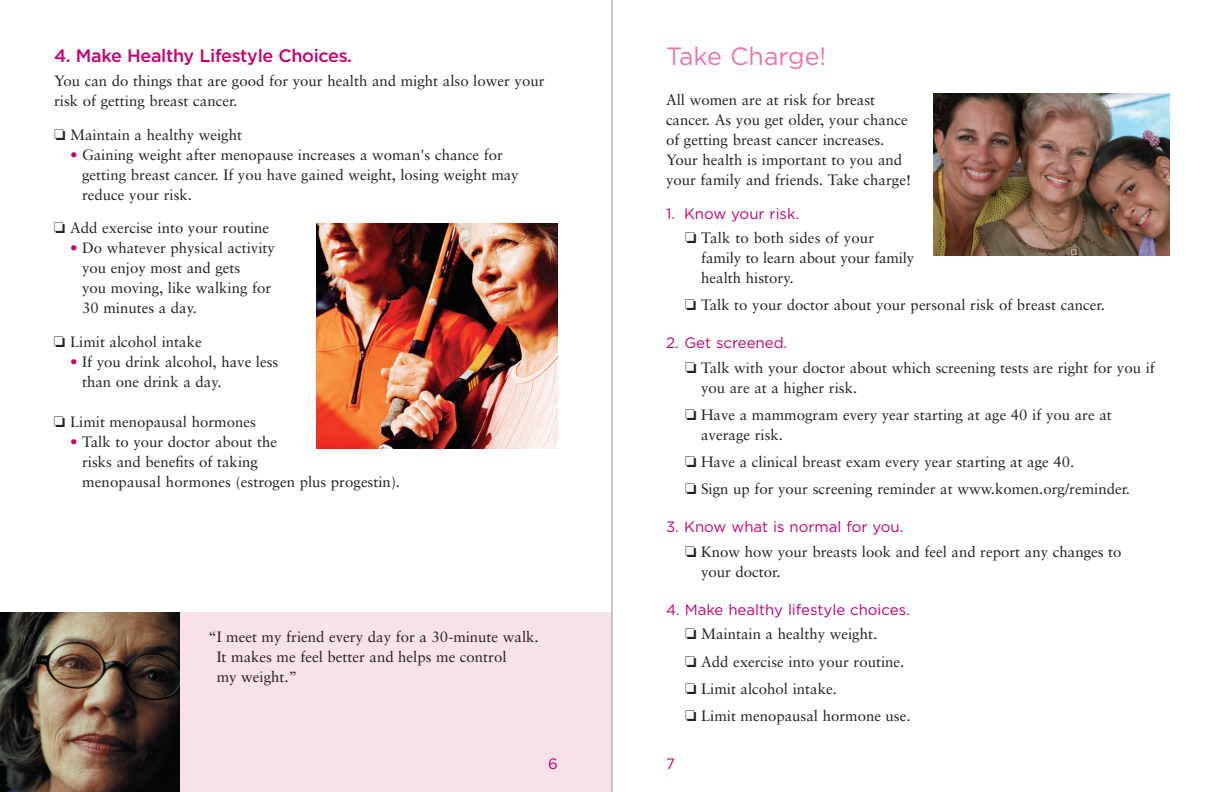
<style>
.page{position:relative;width:1224px;height:792px;background:#fff}
.page>*{position:absolute;margin:0;border:0;box-sizing:border-box;transform-origin:0 0}
.t1{font:25px "Gotham";color:#ea76ae}
.t2{font:500 18px "Gotham";letter-spacing:-.02em;color:#c60170}
.t3{font:15px/20px "Sabon";color:#231f20}
.t4{font:15px "Gotham";color:#c60170}
.s1{color:#c60170}
</style>
<div class="page">
<div style="left:0;top:612px;width:612px;height:180px;background:#f9e1ec"></div>
<img style="left:0;top:612px;width:180px;height:180px">
<img style="left:934px;top:94px;width:236px;height:162px">
<img style="left:316px;top:223px;width:242px;height:225px">
<hr style="left:612px;top:0;width:1px;height:792px;background:#939598">
<p class="t2" style="left:54px;top:45px;width:300px">4. Make Healthy Lifestyle Choices.</p>
<p class="t3" style="left:54px;top:71px;width:492px">You can do things that are good for your health and might also lower your risk of getting breast cancer.</p>
<p class="t3" style="left:54px;top:124px;width:190px">□ Maintain a healthy weight</p>
<p class="t3" style="left:82px;top:144px;width:438px;text-indent:-12px"><span class="s1">•</span> Gaining weight after menopause increases a woman's chance for getting breast cancer. If you have gained weight, losing weight may reduce your risk.</p>
<p class="t3" style="left:54px;top:218px;width:217px">□ Add exercise into your routine</p>
<p class="t3" style="left:82px;top:238px;width:194px;text-indent:-12px"><span class="s1">•</span> Do whatever physical activity you enjoy most and gets<br>you moving, like walking for<br>30 minutes a day.</p>
<p class="t3" style="left:54px;top:331px;width:149px">□ Limit alcohol intake</p>
<p class="t3" style="left:82px;top:351px;width:198px;text-indent:-12px"><span class="s1">•</span> If you drink alcohol, have less than one drink a day.</p>
<p class="t3" style="left:54px;top:411px;width:203px">□ Limit menopausal hormones</p>
<p class="t3" style="left:82px;top:431px;width:320px;text-indent:-12px"><span class="s1">•</span> Talk to your doctor about the<br>risks and benefits of taking<br>menopausal hormones (estrogen plus progestin).</p>
<p class="t3" style="left:217px;top:626px;width:324px;text-indent:-8px">“I meet my friend every day for a 30-minute walk.<br>It makes me feel better and helps me control<br>my weight.”</p>
<p class="t1" style="left:666px;top:43px;width:162px">Take Charge!</p>
<p class="t3" style="left:666px;top:90px;width:246px">All women are at risk for breast cancer. As you get older, your chance of getting breast cancer increases.<br>Your health is important to you and your family and friends. Take charge!</p>
<p class="t4" style="left:666px;top:205px;width:135px">1. Know your risk.</p>
<p class="t3" style="left:701px;top:228px;width:215px;text-indent:-16px">□ Talk to both sides of your family to learn about your family health history.</p>
<p class="t3" style="left:685px;top:295px;width:421px">□ Talk to your doctor about your personal risk of breast cancer.</p>
<p class="t4" style="left:666px;top:335px;width:123px">2. Get screened.</p>
<p class="t3" style="left:701px;top:358px;width:455px;text-indent:-16px">□ Talk with your doctor about which screening tests are right for you if you are at a higher risk.</p>
<p class="t3" style="left:701px;top:405px;width:412px;text-indent:-16px">□ Have a mammogram every year starting at age 40 if you are at average risk.</p>
<p class="t3" style="left:685px;top:452px;width:391px">□ Have a clinical breast exam every year starting at age 40.</p>
<p class="t3" style="left:685px;top:479px;width:447px">□ Sign up for your screening reminder at www.komen.org/reminder.</p>
<p class="t4" style="left:666px;top:519px;width:239px">3. Know what is normal for you.</p>
<p class="t3" style="left:701px;top:542px;width:422px;text-indent:-16px">□ Know how your breasts look and feel and report any changes to your doctor.</p>
<p class="t4" style="left:666px;top:601px;width:245px">4. Make healthy lifestyle choices.</p>
<p class="t3" style="left:685px;top:624px;width:194px">□ Maintain a healthy weight.</p>
<p class="t3" style="left:685px;top:651px;width:221px">□ Add exercise into your routine.</p>
<p class="t3" style="left:685px;top:679px;width:153px">□ Limit alcohol intake.</p>
<p class="t3" style="left:685px;top:706px;width:227px">□ Limit menopausal hormone use.</p>
<p class="t4" style="left:548px;top:755px;width:11px">6</p>
<p class="t4" style="left:666px;top:755px;width:10px">7</p>
</div>
